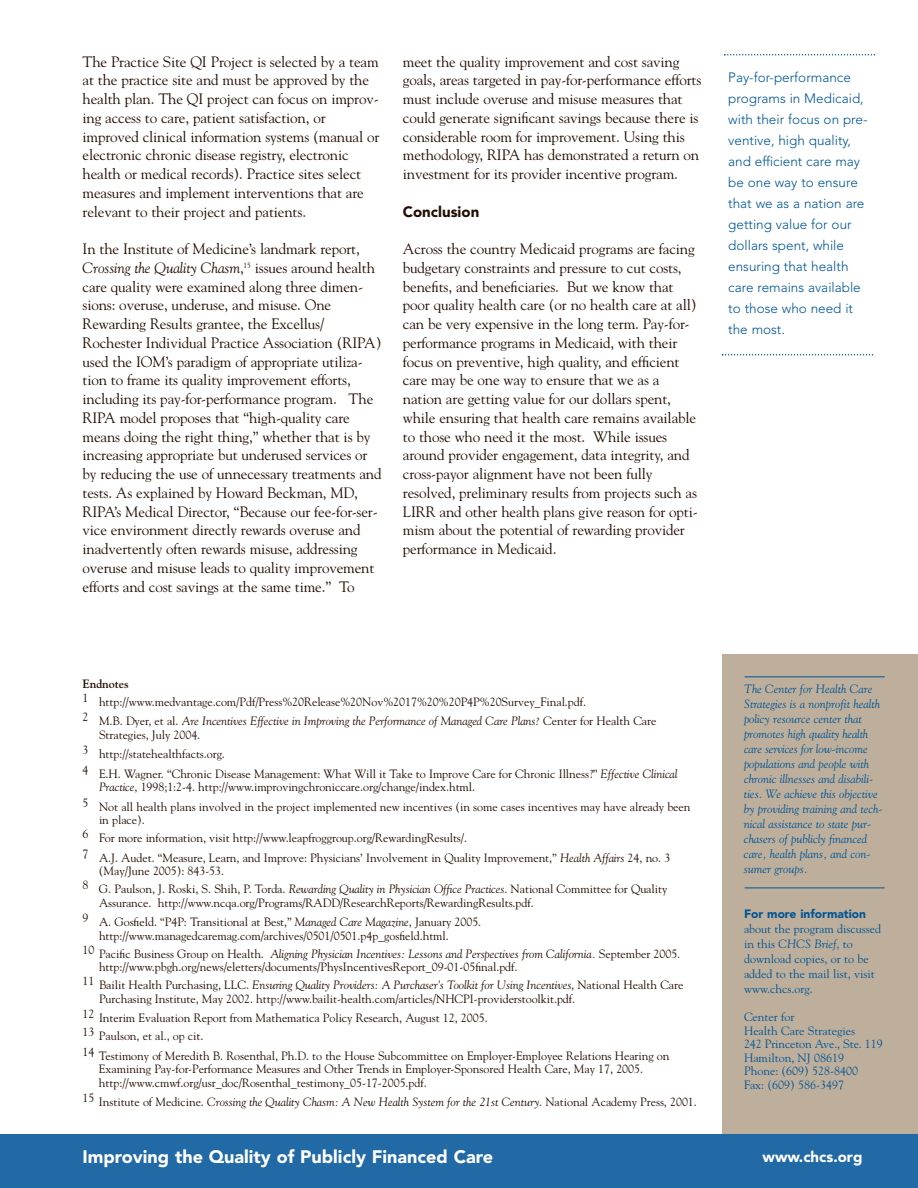
<style>
.page{position:relative;width:918px;height:1188px;background:#fff}
.page>*{position:absolute;margin:0;border:0;box-sizing:border-box;transform-origin:0 0}
.t1{font:900 18px "Avenir";color:#fff}
.t2{font:15px/18.8px "Goudy";letter-spacing:-.01em;color:#230d02}
.t3{font:900 15px "Avenir";color:#fff}
.t4{font:900 15px "Avenir";color:#230d02}
.t5{font:300 13.5px/21px "Avenir";color:#005595}
.t6{font:12px/13.5px "Goudy";letter-spacing:-.005em;color:#230d02}
.t7{font:italic 12px/15px "Goudy";color:#005595}
.t8{font:12px/13.5px "Goudy";color:#005595}
.t9{font:italic 12px "Goudy";letter-spacing:-.005em;color:#230d02}
.t10{font:900 12px "Avenir";color:#005595}
.t11{font:700 12px "Goudy";letter-spacing:-.005em;color:#230d02}
.s1{font-style:italic}
.s2{font-style:normal}
</style>
<div class="page">
<div style="left:722px;top:654px;width:196px;height:480px;background:#beaf9c"></div>
<hr style="left:745px;top:677px;width:140px;height:1px;background:#005595">
<hr style="left:745px;top:888px;width:140px;height:1px;background:#005595">
<svg style="left:724px;top:54px;width:151px;height:2px"></svg>
<svg style="left:722px;top:354px;width:151px;height:2px"></svg>
<div style="left:0;top:1134px;width:918px;height:54px;background:#216aa5"></div>
<p class="t2" style="left:82px;top:52px;width:298px">The Practice Site QI Project is selected by a team at the practice site and must be approved by the health plan. The QI project can focus on improv&shy;ing access to care, patient satisfaction, or improved clinical information systems (manual or electronic chronic disease registry, electronic health or medical records). Practice sites select measures and implement interventions that are relevant to their project and patients.</p>
<p class="t2" style="left:82px;top:240px;width:301px">In the Institute of Medicine’s landmark report, <span class="s1">Crossing the Quality Chasm</span>,<sup>15</sup> issues around health care quality were examined along three dimen&shy;sions: overuse, underuse, and misuse. One Rewarding Results grantee, the Excellus/ Rochester Individual Practice Association (RIPA) used the IOM’s paradigm of appropriate utiliza&shy;tion to frame its quality improvement efforts, including its pay-for-performance program. The RIPA model proposes that “high-quality care means doing the right thing,” whether that is by increasing appropriate but underused services or by reducing the use of unnecessary treatments and tests. As explained by Howard Beckman, MD, RIPA’s Medical Director, “Because our fee-for-ser&shy;vice environment directly rewards overuse and inadvertently often rewards misuse, addressing overuse and misuse leads to quality improvement efforts and cost savings at the same time.” To</p>
<p class="t2" style="left:403px;top:52px;width:300px">meet the quality improvement and cost saving goals, areas targeted in pay-for-performance efforts must include overuse and misuse measures that could generate significant savings because there is considerable room for improvement. Using this methodology, RIPA has demonstrated a return on investment for its provider incentive program.</p>
<p class="t4" style="left:403px;top:205px;width:78px">Conclusion</p>
<p class="t2" style="left:403px;top:240px;width:296px">Across the country Medicaid programs are facing budgetary constraints and pressure to cut costs, benefits, and beneficiaries. But we know that poor quality health care (or no health care at all) can be very expensive in the long term. Pay-for&shy;performance programs in Medicaid, with their focus on preventive, high quality, and efficient care may be one way to ensure that we as a nation are getting value for our dollars spent, while ensuring that health care remains available to those who need it the most. While issues around provider engagement, data integrity, and cross-payor alignment have not been fully resolved, preliminary results from projects such as LIRR and other health plans give reason for opti&shy;mism about the potential of rewarding provider performance in Medicaid.</p>
<p class="t5" style="left:728px;top:68px;width:141px">Pay-for-performance programs in Medicaid, with their focus on pre&shy;ventive, high quality, and efficient care may be one way to ensure that we as a nation are getting value for our dollars spent, while ensuring that health care remains available to those who need it the most.</p>
<p class="t11" style="left:82px;top:677px;width:48px">Endnotes</p>
<p class="t6" style="left:82px;top:692px;width:576px;line-height:19.5px">1 http://www.medvantage.com/Pdf/Press%20Release%20Nov%2017%20%20P4P%20Survey_Final.pdf.<br>2 M.B. Dyer, et al. <span class="s1">Are Incentives Effective in Improving the Performance of Managed Care Plans?</span> Center for Health Care</p>
<p class="t6" style="left:82px;top:725px;width:597px;line-height:19.5px;text-indent:16px">Strategies, July 2004.<br>3 http://statehealthfacts.org.<br>4 E.H. Wagner. “Chronic Disease Management: What Will it Take to Improve Care for Chronic Illness?” <span class="s1">Effective Clinical</span></p>
<p class="t6" style="left:83px;top:778px;width:610px;line-height:19.5px;text-indent:17px"><span class="s1">Practice</span>, 1998;1:2-4. http://www.improvingchroniccare.org/change/index.html.<br>5 Not all health plans involved in the project implemented new incentives (in some cases incentives may have already been</p>
<p class="t6" style="left:83px;top:811px;width:386px;line-height:18px;text-indent:16px">in place).<br>6 For more information, visit http://www.leapfroggroup.org/RewardingResults/.</p>
<p class="t6" style="left:99px;top:851px;width:573px;text-indent:-16px">7 A.J. Audet. “Measure, Learn, and Improve: Physicians’ Involvement in Quality Improvement,” <span class="s1">Health Affairs</span> 24, no. 3 (May/June 2005): 843-53.</p>
<p class="t6" style="left:99px;top:883px;width:570px;text-indent:-17px">8 G. Paulson, J. Roski, S. Shih, P. Torda. <span class="s1">Rewarding Quality in Physician Office Practices</span>. National Committee for Quality<br>Assurance. http://www.ncqa.org/Programs/RADD/ResearchReports/RewardingResults.pdf.</p>
<p class="t6" style="left:99px;top:916px;width:384px;text-indent:-16px">9 A. Gosfield. “P4P: Transitional at Best,” <span class="s1">Managed Care Magazine</span>, January 2005. http://www.managedcaremag.com/archives/0501/0501.p4p_gosfield.html.</p>
<p class="t6" style="left:99px;top:947px;width:583px;text-indent:-16px">10 Pacific Business Group on Health. <span class="s1">Aligning Physician Incentives: Lessons and Perspectives from California.</span> September 2005. http://www.pbgh.org/news/eletters/documents/PhysIncentivesReport_09-01-05final.pdf.</p>
<p class="t6" style="left:99px;top:979px;width:586px;text-indent:-17px">11 Bailit Health Purchasing, LLC. <span class="s1">Ensuring Quality Providers: A Purchaser’s Toolkit for Using Incentives</span>, National Health Care<br>Purchasing Institute, May 2002. http://www.bailit-health.com/articles/NHCPI-providerstoolkit.pdf.</p>
<p class="t6" style="left:82px;top:1009px;width:407px;line-height:18px">12 Interim Evaluation Report from Mathematica Policy Research, August 12, 2005.<br>13 Paulson, et al., op cit.</p>
<p class="t6" style="left:99px;top:1049px;width:572px;text-indent:-16px">14 Testimony of Meredith B. Rosenthal, Ph.D. to the House Subcommittee on Employer-Employee Relations Hearing on<br>Examining Pay-for-Performance Measures and Other Trends in Employer-Sponsored Health Care, May 17, 2005. http://www.cmwf.org/usr_doc/Rosenthal_testimony_05-17-2005.pdf.</p>
<p class="t9" style="left:82px;top:1095px;width:616px"><sup>15</sup> <span class="s2">Institute of Medicine.</span> Crossing the Quality Chasm: A New Health System for the 21st Century<span class="s2">. National Academy Press, 2001.</span></p>
<p class="t1" style="left:82px;top:1149px;width:412px">Improving the Quality of Publicly Financed Care</p>
<p class="t3" style="left:763px;top:1150px;width:101px">www.chcs.org</p>
<p class="t7" style="left:744px;top:681px;width:140px">The Center for Health Care<br>Strategies is a nonprofit health policy resource center that promotes high quality health care services for low-income populations and people with chronic illnesses and disabili&shy;ties. We achieve this objective by providing training and tech&shy;nical assistance to state pur&shy;chasers of publicly financed care, health plans, and con&shy;sumer groups.</p>
<p class="t10" style="left:744px;top:909px;width:124px">For more information</p>
<p class="t8" style="left:744px;top:921px;width:139px;line-height:15px">about the program discussed in this <span class="s1">CHCS Brief</span>, to download copies, or to be added to the mail list, visit www.chcs.org.</p>
<p class="t8" style="left:744px;top:1010px;width:140px">Center for<br>Health Care Strategies<br>242 Princeton Ave., Ste. 119<br>Hamilton, NJ 08619<br>Phone: (609) 528-8400<br>Fax: (609) 586-3497</p>
</div>
